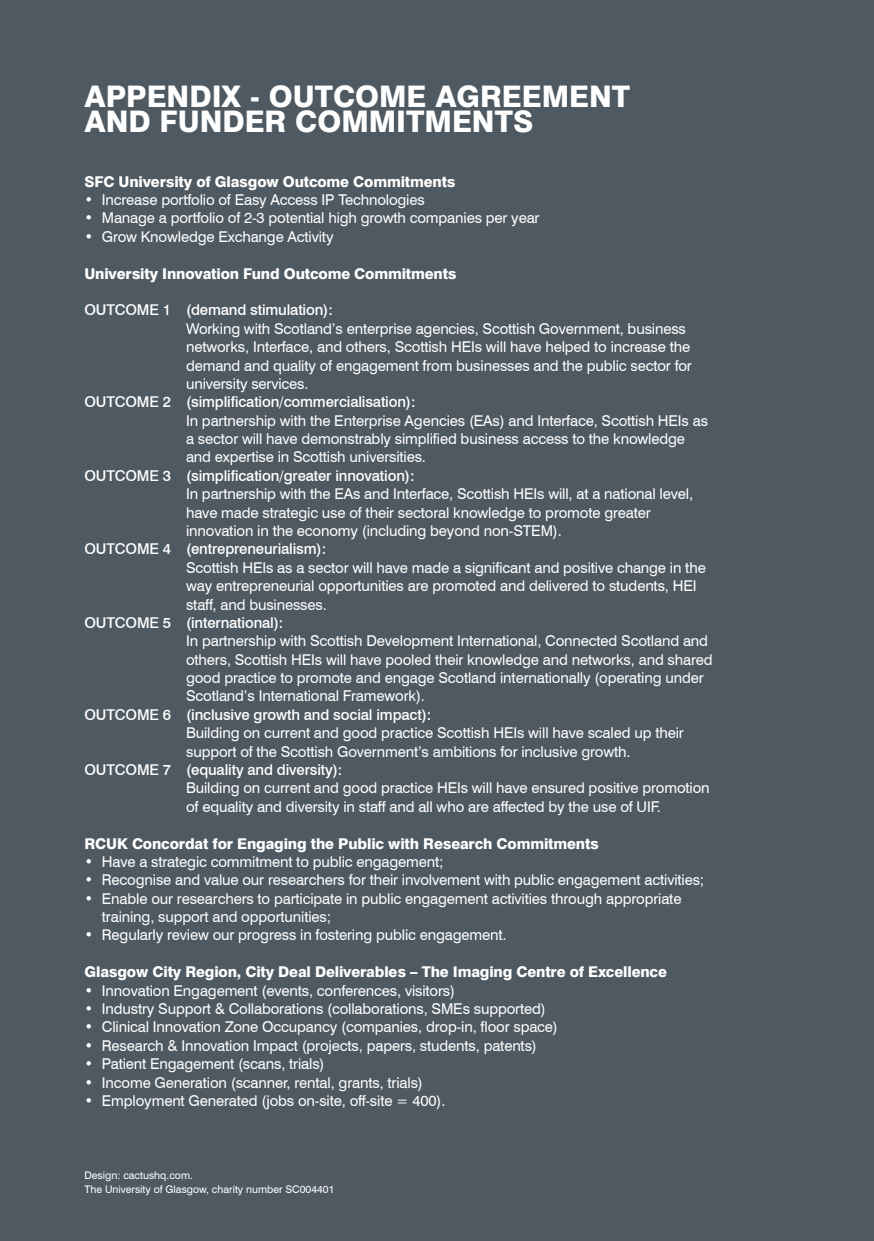
<style>
.page{position:relative;width:874px;height:1241px;background:#fff}
.page>*{position:absolute;margin:0;border:0;box-sizing:border-box;transform-origin:0 0}
.t1{font:800 29.75px/24.5px "Swiss 721 BT";color:#fff}
.t2{font:14.88px/18.4px "Swiss 721 BT";letter-spacing:-.01em;color:#fff}
.t3{font:500 14.88px "Swiss 721 BT";letter-spacing:-.01em;color:#fff}
.t4{font:800 14.88px "Swiss 721 BT";letter-spacing:-.01em;color:#fff}
.t5{font:10.5px/14px "Swiss 721 BT";color:#fff}
</style>
<div class="page">
<div style="left:0;top:0;width:873px;height:1240px;background:#4f5961"></div>
<h1 class="t1" style="left:84px;top:84px;width:547px">APPENDIX - OUTCOME AGREEMENT<br>AND FUNDER COMMITMENTS</h1>
<p class="t4" style="left:84px;top:172px;width:372px">SFC University of Glasgow Outcome Commitments</p>
<p class="t2" style="left:84px;top:190px;width:342px">• Increase portfolio of Easy Access IP Technologies</p>
<p class="t2" style="left:84px;top:209px;width:456px">• Manage a portfolio of 2-3 potential high growth companies per year</p>
<p class="t2" style="left:84px;top:227px;width:250px">• Grow Knowledge Exchange Activity</p>
<p class="t4" style="left:84px;top:264px;width:373px">University Innovation Fund Outcome Commitments</p>
<p class="t3" style="left:84px;top:301px;width:250px">OUTCOME 1 (demand stimulation):</p>
<p class="t2" style="left:186px;top:319px;width:507px">Working with Scotland’s enterprise agencies, Scottish Government, business networks, Interface, and others, Scottish HEIs will have helped to increase the demand and quality of engagement from businesses and the public sector for university services.</p>
<p class="t3" style="left:84px;top:393px;width:332px">OUTCOME 2 (simplification/commercialisation):</p>
<p class="t2" style="left:186px;top:411px;width:523px">In partnership with the Enterprise Agencies (EAs) and Interface, Scottish HEIs as a sector will have demonstrably simplified business access to the knowledge and expertise in Scottish universities.</p>
<p class="t3" style="left:84px;top:466px;width:331px">OUTCOME 3 (simplification/greater innovation):</p>
<p class="t2" style="left:186px;top:484px;width:508px">In partnership with the EAs and Interface, Scottish HEIs will, at a national level, have made strategic use of their sectoral knowledge to promote greater innovation in the economy (including beyond non-STEM).</p>
<p class="t3" style="left:84px;top:540px;width:243px">OUTCOME 4 (entrepreneurialism):</p>
<p class="t2" style="left:186px;top:558px;width:521px">Scottish HEIs as a sector will have made a significant and positive change in the way entrepreneurial opportunities are promoted and delivered to students, HEI staff, and businesses.</p>
<p class="t3" style="left:84px;top:613px;width:200px">OUTCOME 5 (international):</p>
<p class="t2" style="left:186px;top:631px;width:528px">In partnership with Scottish Development International, Connected Scotland and others, Scottish HEIs will have pooled their knowledge and networks, and shared good practice to promote and engage Scotland internationally (operating under Scotland’s International Framework).</p>
<p class="t3" style="left:84px;top:705px;width:348px">OUTCOME 6 (inclusive growth and social impact):</p>
<p class="t2" style="left:186px;top:723px;width:499px">Building on current and good practice Scottish HEIs will have scaled up their support of the Scottish Government’s ambitions for inclusive growth.</p>
<p class="t3" style="left:84px;top:760px;width:259px">OUTCOME 7 (equality and diversity):</p>
<p class="t2" style="left:186px;top:778px;width:524px">Building on current and good practice HEIs will have ensured positive promotion of equality and diversity in staff and all who are affected by the use of UIF.</p>
<p class="t4" style="left:84px;top:834px;width:515px">RCUK Concordat for Engaging the Public with Research Commitments</p>
<p class="t2" style="left:84px;top:852px;width:360px">• Have a strategic commitment to public engagement;</p>
<p class="t2" style="left:84px;top:870px;width:621px">• Recognise and value our researchers for their involvement with public engagement activities;</p>
<p class="t2" style="left:102px;top:888px;width:580px;text-indent:-17px">• Enable our researchers to participate in public engagement activities through appropriate training, support and opportunities;</p>
<p class="t2" style="left:84px;top:925px;width:423px">• Regularly review our progress in fostering public engagement.</p>
<p class="t4" style="left:84px;top:962px;width:583px">Glasgow City Region, City Deal Deliverables – The Imaging Centre of Excellence</p>
<p class="t2" style="left:84px;top:980px;width:372px">• Innovation Engagement (events, conferences, visitors)</p>
<p class="t2" style="left:84px;top:999px;width:462px">• Industry Support &amp; Collaborations (collaborations, SMEs supported)</p>
<p class="t2" style="left:84px;top:1017px;width:474px">• Clinical Innovation Zone Occupancy (companies, drop-in, floor space)</p>
<p class="t2" style="left:84px;top:1035px;width:453px">• Research &amp; Innovation Impact (projects, papers, students, patents)</p>
<p class="t2" style="left:84px;top:1054px;width:241px">• Patient Engagement (scans, trials)</p>
<p class="t2" style="left:84px;top:1072px;width:340px">• Income Generation (scanner, rental, grants, trials)</p>
<p class="t2" style="left:84px;top:1091px;width:362px">• Employment Generated (jobs on-site, off-site = 400).</p>
<p class="t5" style="left:84px;top:1168px;width:251px">Design: cactushq.com.<br>The University of Glasgow, charity number SC004401</p>
</div>
